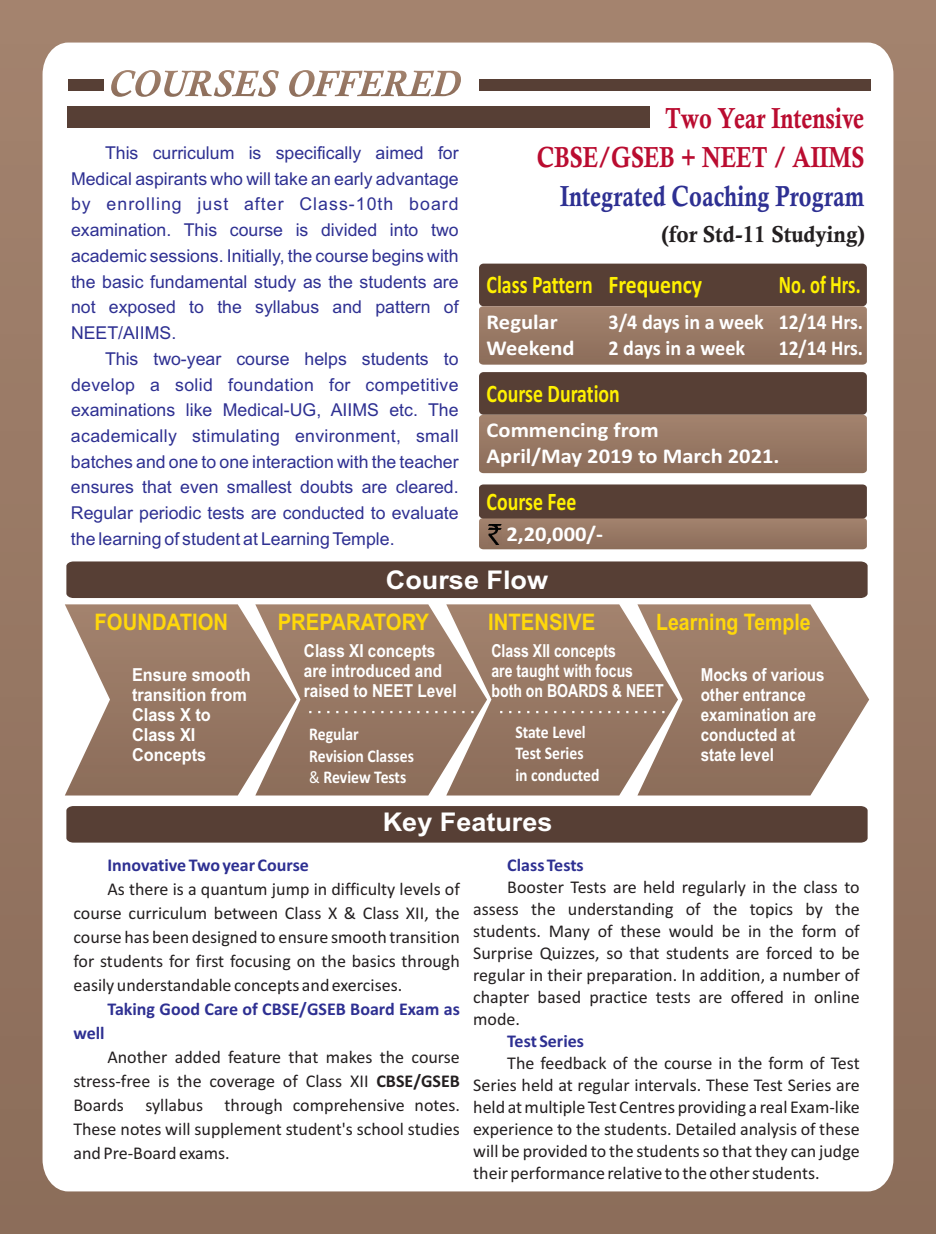
<style>
.page{position:relative;width:936px;height:1234px;background:#fff}
.page>*{position:absolute;margin:0;border:0;box-sizing:border-box;transform-origin:0 0}
.t1{font:700 29.1px/39px "Calisto";color:#ba0c30;text-align:right;scale:.8 1}
.t2{font:700 29.1px "Calisto";color:#2e3092;scale:.8 1}
.t3{font:700 25.8px "Arial";color:#fff;scale:1.05 1}
.t4{font:700 25.35px "Calibri";color:#fff101;scale:.78 1}
.t5{font:700 25.35px "Calibri";color:#fff101;scale:.73 1}
.t6{font:700 23.1px "Calisto";color:#231f20;scale:.96 1}
.t7{font:700 22.8px "Arial";color:#ffd80a;scale:.89 1}
.t8{font:700 22.8px "Arial";color:#ffd80a;scale:.86 1}
.t9{font:700 21.15px/25.8px "Calibri";color:#fff;scale:1.07 1}
.t10{font:700 21.15px/25.8px "Calibri";color:#fff;scale:.95 1}
.t11{font:700 21.15px/25.8px "Calibri";color:#fff;scale:.92 1}
.t12{font:18px/21.9px "Calibri";color:#231f20;text-align:justify}
.t13{font:700 18px "Calibri";color:#2e3092}
.t14{font:700 17.85px/21.9px "Calibri";color:#fff;scale:.88 1}
.t15{font:700 17.85px/20px "Arial";color:#fff;scale:.85 1}
.t16{font:700 17.85px/20px "Arial";color:#fff;scale:.79 1}
.t17{font:700 17.85px/20px "Arial";color:#fff;scale:.91 1}
.t18{font:700 17.85px/20px "Arial";color:#fff;scale:.86 1}
.t19{font:17.7px/25.7px "Arial";color:#2e3092;text-align:justify}
.s1{font-weight:400}
.s2{font-weight:700}
</style>
<div class="page">
<div style="left:0;top:0;width:935px;height:1233px;background:#987864"></div>
<div style="left:43px;top:43px;width:850px;height:1148px;background:#fff"></div>
<svg style="left:111px;top:69px;width:351px;height:29px"></svg>
<div style="left:479px;top:79px;width:392px;height:12px;background:#573f35"></div>
<div style="left:68px;top:79px;width:36px;height:12px;background:#573f35"></div>
<div style="left:68px;top:106px;width:582px;height:22px;background:#573f35"></div>
<div style="left:479px;top:263px;width:387px;height:43px;background:#573f35;border-radius:4px"></div>
<svg style="left:479px;top:306px;width:387px;height:58px"></svg>
<div style="left:479px;top:372px;width:387px;height:42px;background:#573f35;border-radius:4px"></div>
<svg style="left:479px;top:414px;width:387px;height:59px"></svg>
<svg style="left:65px;top:604px;width:804px;height:191px"></svg>
<div style="left:66px;top:561px;width:801px;height:37px;background:#573f35"></div>
<div style="left:66px;top:805px;width:801px;height:37px;background:#573f35"></div>
<svg style="left:479px;top:484px;width:387px;height:65px"></svg>
<img style="left:488px;top:524px;width:13px;height:20px">
<p class="t19" style="left:71px;top:142px;width:389px;text-indent:34px">This curriculum is specifically aimed for Medical aspirants who will take an early advantage by enrolling just after Class-10th board examination. This course is divided into two academic sessions. Initially, the course begins with the basic fundamental study as the students are not exposed to the syllabus and pattern of NEET/AIIMS.</p>
<p class="t19" style="left:71px;top:347px;width:389px;text-indent:34px">This two-year course helps students to develop a solid foundation for competitive examinations like Medical-UG, AIIMS etc. The academically stimulating environment, small batches and one to one interaction with the teacher ensures that even smallest doubts are cleared.<br>Regular periodic tests are conducted to evaluate the learning of student at Learning Temple.</p>
<h1 class="t1" style="left:537px;top:101px;width:410px">Two Year Intensive<br>CBSE/GSEB + NEET / AIIMS</h1>
<h1 class="t2" style="left:560px;top:185px;width:381px">Integrated Coaching Program</h1>
<p class="t6" style="left:661px;top:226px;width:213px">(for Std-11 Studying)</p>
<h3 class="t4" style="left:486px;top:274px;width:278px">Class Pattern Frequency</h3>
<h3 class="t5" style="left:778px;top:274px;width:114px">No. of Hrs.</h3>
<p class="t9" style="left:486px;top:311px;width:84px">Regular<br>Weekend</p>
<p class="t10" style="left:608px;top:311px;width:165px">3/4 days in a week<br>2 days in a week</p>
<p class="t11" style="left:778px;top:311px;width:93px">12/14 Hrs.<br>12/14 Hrs.</p>
<h3 class="t4" style="left:486px;top:383px;width:172px">Course Duration</h3>
<p class="t9" style="left:486px;top:418px;width:275px">Commencing from<br>April/May 2019 to March 2021.</p>
<h3 class="t4" style="left:486px;top:490px;width:116px">Course Fee</h3>
<p class="t9" style="left:506px;top:522px;width:92px">2,20,000/-</p>
<p class="t7" style="left:95px;top:613px;width:152px">FOUNDATION</p>
<p class="t17" style="left:132px;top:666px;width:132px">Ensure smooth transition from<br>Class X to<br>Class XI<br>Concepts</p>
<h2 class="t3" style="left:386px;top:570px;width:156px">Course Flow</h2>
<p class="t7" style="left:278px;top:613px;width:171px">PREPARATORY</p>
<p class="t7" style="left:488px;top:613px;width:122px">INTENSIVE</p>
<p class="t8" style="left:656px;top:613px;width:181px">Learning Temple</p>
<p class="t18" style="left:304px;top:642px;width:179px">Class XI concepts are introduced and raised to NEET Level</p>
<p class="t14" style="left:309px;top:724px;width:120px">Regular<br>Revision Classes <span class="s1">&amp;</span> Review Tests</p>
<p class="t16" style="left:491px;top:642px;width:219px">Class XII concepts<br>are taught with focus both on BOARDS &amp; NEET</p>
<p class="t14" style="left:515px;top:722px;width:97px">State Level<br>Test Series in conducted</p>
<h2 class="t3" style="left:383px;top:811px;width:163px">Key Features</h2>
<p class="t15" style="left:700px;top:666px;width:147px">Mocks of various other entrance examination are conducted at state level</p>
<p class="t13" style="left:107px;top:857px;width:203px">Innovative Two year Course</p>
<p class="t12" style="left:73px;top:878px;width:388px;line-height:24px;text-indent:34px">As there is a quantum jump in difficulty levels of course curriculum between Class X &amp; Class XII, the course has been designed to ensure smooth transition for students for first focusing on the basics through easily understandable concepts and exercises.</p>
<p class="t13" style="left:107px;top:1001px;width:354px">Taking Good Care of CBSE/GSEB Board Exam as</p>
<p class="t13" style="left:73px;top:1025px;width:33px">well</p>
<p class="t12" style="left:73px;top:1045px;width:388px;line-height:24px;text-indent:34px">Another added feature that makes the course stress-free is the coverage of Class XII <span class="s2">CBSE/GSEB </span>Boards syllabus through comprehensive notes.<br>These notes will supplement student's school studies and Pre-Board exams.</p>
<p class="t13" style="left:507px;top:857px;width:78px">Class Tests</p>
<p class="t12" style="left:473px;top:877px;width:388px;text-indent:34px">Booster Tests are held regularly in the class to assess the understanding of the topics by the students. Many of these would be in the form of Surprise Quizzes, so that students are forced to be regular in their preparation. In addition, a number of chapter based practice tests are offered in online mode.</p>
<p class="t12" style="left:473px;top:1053px;width:388px;text-indent:34px">The feedback of the course in the form of Test Series held at regular intervals. These Test Series are held at multiple Test Centres providing a real Exam-like experience to the students. Detailed analysis of these will be provided to the students so that they can judge their performance relative to the other students.</p>
<p class="t13" style="left:507px;top:1033px;width:78px">Test Series</p>
</div>
